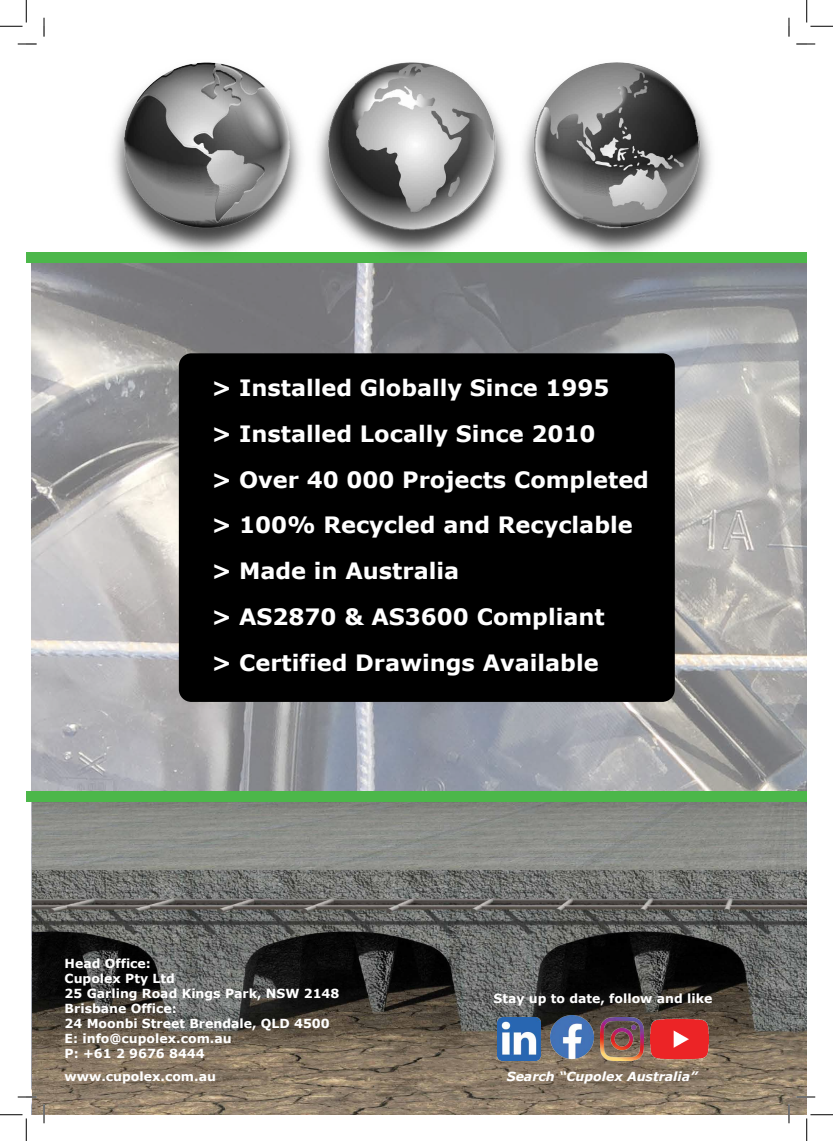
<style>
.page{position:relative;width:833px;height:1141px;background:#fff}
.page>*{position:absolute;margin:0;border:0;box-sizing:border-box;transform-origin:0 0}
.t1{font:700 22.5px/45.8px "Verdana";color:#fff}
.t2{font:700 12.5px/15px "Verdana";color:#fff}
.t3{font:italic 700 12.5px "Verdana";color:#fff}
</style>
<div class="page">
<img style="left:31px;top:537px;width:775px;height:577px">
<img style="left:32px;top:802px;width:774px;height:312px">
<div style="left:179px;top:353px;width:495px;height:348px;background:#000;border-radius:13px"></div>
<div style="left:26px;top:791px;width:780px;height:11px;background:#4cb74a"></div>
<img style="left:26px;top:26px;width:780px;height:511px">
<img style="left:550px;top:1015px;width:43px;height:43px">
<img style="left:497px;top:1016px;width:43px;height:43px">
<img style="left:600px;top:1017px;width:43px;height:43px">
<img style="left:650px;top:1010px;width:57px;height:57px">
<svg style="left:18px;top:43px;width:18px;height:2px"></svg>
<svg style="left:796px;top:43px;width:18px;height:2px"></svg>
<svg style="left:18px;top:1096px;width:18px;height:1px"></svg>
<svg style="left:796px;top:1096px;width:18px;height:1px"></svg>
<svg style="left:43px;top:18px;width:2px;height:18px"></svg>
<svg style="left:43px;top:1104px;width:2px;height:19px"></svg>
<svg style="left:787px;top:18px;width:2px;height:18px"></svg>
<svg style="left:787px;top:1104px;width:2px;height:19px"></svg>
<svg style="left:0;top:0;width:27px;height:27px"></svg>
<svg style="left:0;top:1114px;width:27px;height:26px"></svg>
<svg style="left:805px;top:0;width:27px;height:27px"></svg>
<svg style="left:805px;top:1113px;width:27px;height:27px"></svg>
<h1 class="t1" style="left:212px;top:364px;width:438px">&gt; Installed Globally Since 1995<br>&gt; Installed Locally Since 2010<br>&gt; Over 40 000 Projects Completed &gt; 100% Recycled and Recyclable &gt; Made in Australia<br>&gt; AS2870 &amp; AS3600 Compliant<br>&gt; Certified Drawings Available</h1>
<p class="t2" style="left:65px;top:955px;width:276px">Head Office:<br>Cupolex Pty Ltd<br>25 Garling Road Kings Park, NSW 2148<br>Brisbane Office:<br>24 Moonbi Street Brendale, QLD 4500<br>E: info@cupolex.com.au<br>P: +61 2 9676 8444</p>
<p class="t2" style="left:65px;top:1068px;width:153px">www.cupolex.com.au</p>
<p class="t2" style="left:493px;top:990px;width:220px">Stay up to date, follow and like</p>
<p class="t3" style="left:506px;top:1067px;width:192px">Search “Cupolex Australia”</p>
</div>
